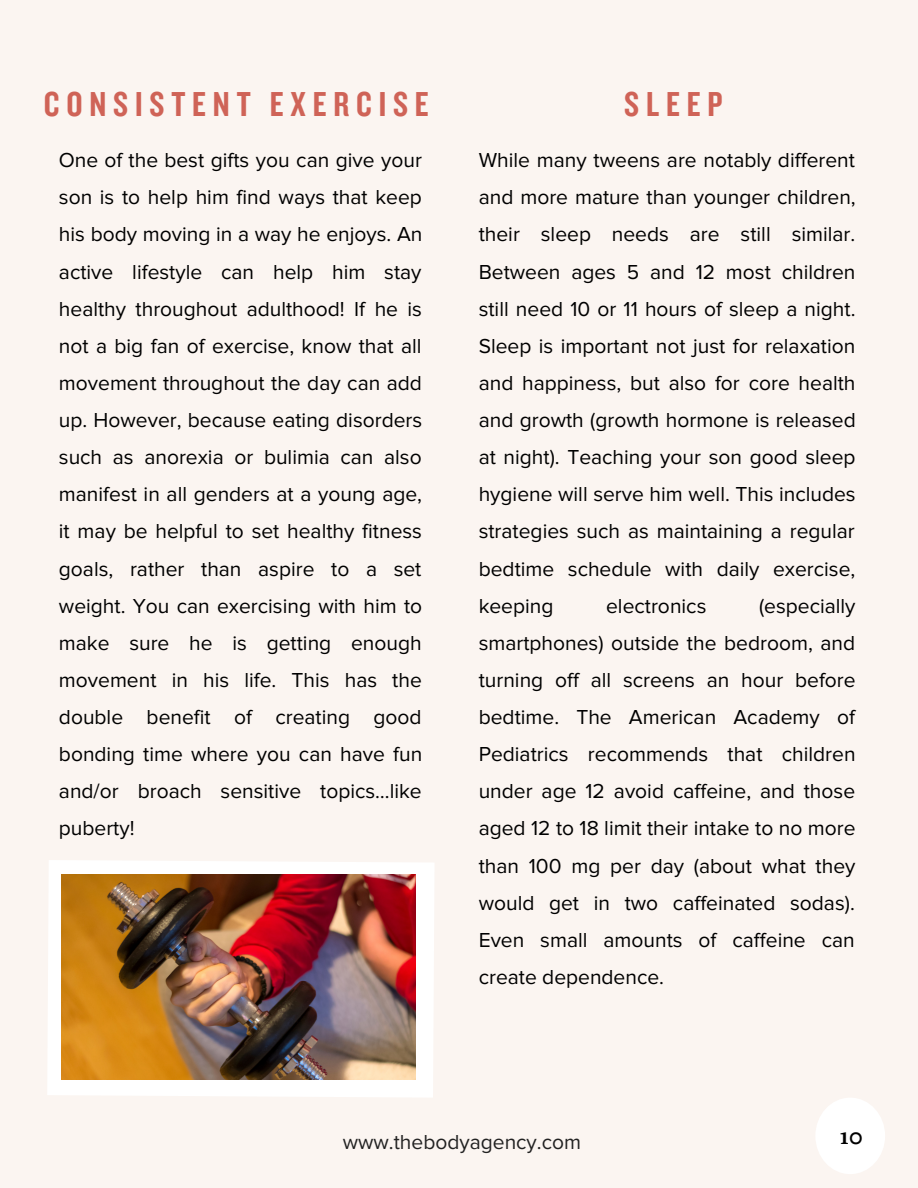
<style>
.page{position:relative;width:918px;height:1188px;background:#fbf5f1}
.page>*{position:absolute;margin:0;border:0;box-sizing:border-box;transform-origin:0 0}
.t1{font:36px "Knockout HTF49 Liteweight";letter-spacing:.19em;color:#cf6357}
.t2{font:700 24px "Freight Text";color:#000}
.t3{font:21px/37.2px "Proxima Nova";color:#000;text-align:justify}
.t4{font:21px "Proxima Nova";color:#222}
</style>
<div class="page">
<div style="left:815px;top:1098px;width:70px;height:76px;background:#fff;border-radius:50%"></div>
<svg style="left:47px;top:860px;width:387px;height:237px;fill:#fff"></svg>
<img style="left:62px;top:875px;width:353px;height:204px">
<h1 class="t1" style="left:44px;top:85px;width:386px">CONSISTENT EXERCISE</h1>
<p class="t3" style="left:59px;top:142px;width:365px">One of the best gifts you can give your son is to help him find ways that keep his body moving in a way he enjoys. An active lifestyle can help him stay healthy throughout adulthood! If he is not a big fan of exercise, know that all movement throughout the day can add up. However, because eating disorders such as anorexia or bulimia can also manifest in all genders at a young age, it may be helpful to set healthy fitness goals, rather than aspire to a set weight. You can exercising with him to make sure he is getting enough movement in his life. This has the double benefit of creating good bonding time where you can have fun and/or broach sensitive topics…like puberty!</p>
<h1 class="t1" style="left:624px;top:85px;width:100px">SLEEP</h1>
<p class="t3" style="left:479px;top:142px;width:379px">While many tweens are notably different and more mature than younger children, their sleep needs are still similar.<br>Between ages 5 and 12 most children still need 10 or 11 hours of sleep a night.<br>Sleep is important not just for relaxation and happiness, but also for core health and growth (growth hormone is released at night). Teaching your son good sleep hygiene will serve him well. This includes strategies such as maintaining a regular bedtime schedule with daily exercise, keeping</p>
<p class="t3" style="left:479px;top:588px;width:379px;text-indent:280px">(especially smartphones) outside the bedroom, and turning off all screens an hour before bedtime. The American Academy of Pediatrics recommends that children under age 12 avoid caffeine, and those aged 12 to 18 limit their intake to no more than 100 mg per day (about what they would get in two caffeinated sodas).<br>Even small amounts of caffeine can create dependence.</p>
<p class="t3" style="left:606px;top:588px;width:102px">electronics</p>
<p class="t4" style="left:343px;top:1130px;width:240px">www.thebodyagency.com</p>
<p class="t2" style="left:840px;top:1127px;width:24px">10</p>
</div>
